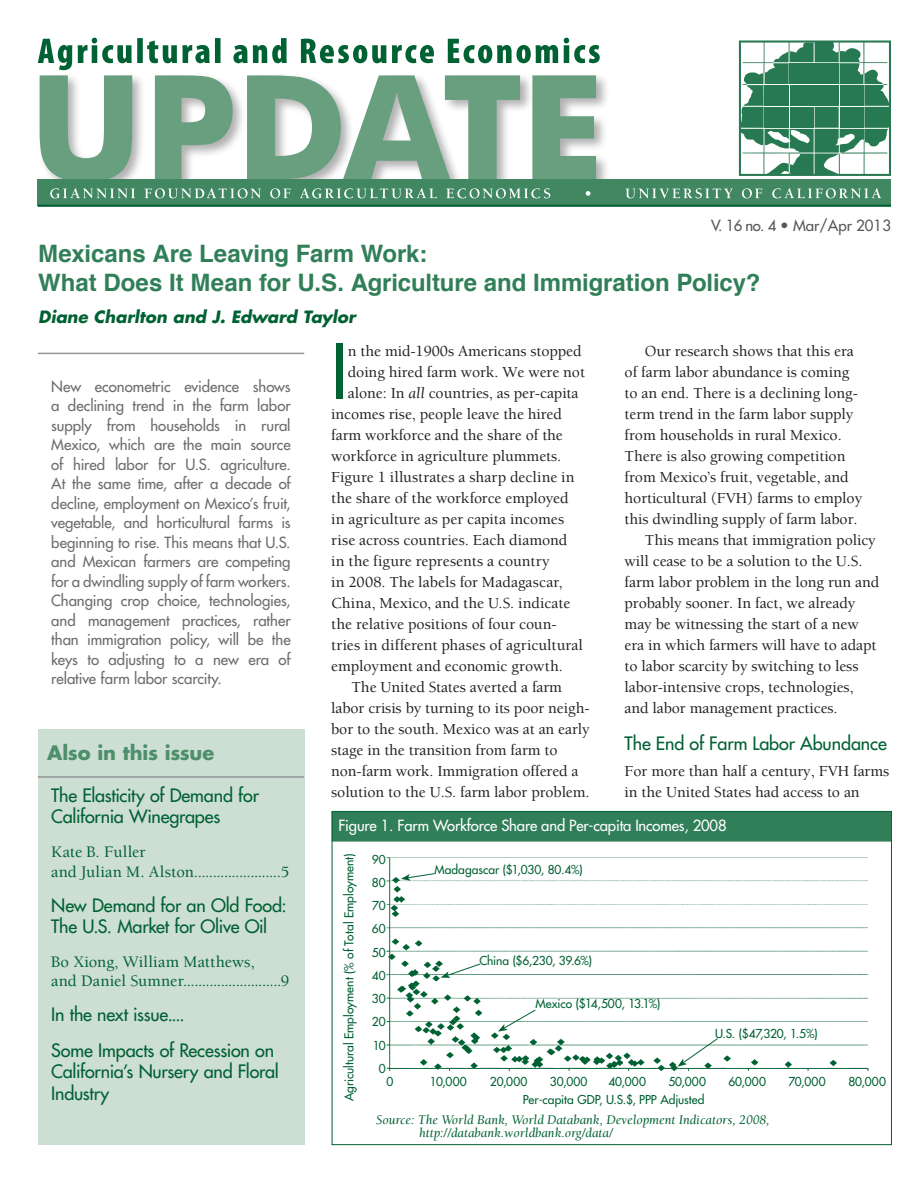
<style>
.page{position:relative;width:918px;height:1188px;background:#fff}
.page>*{position:absolute;margin:0;border:0;box-sizing:border-box;transform-origin:0 0}
.A-parag_text_no_inde{font:500 73.5px "Futura Std";color:#006133}
.A-Article_title{font:700 24px/28.8px "Helvetica";letter-spacing:-.005em;color:#317f58}
.A-Also_Issue{font:700 19.5px "Futura Std";letter-spacing:-.01em;color:#4e8f6b}
.A-toc_author{font:500 18px/21.6px "Futura Std";letter-spacing:-.01em;color:#006133}
.Heading{font:500 18px "Futura Std";letter-spacing:-.005em;color:#006133}
.A-toc_author-2{font:500 16.5px/19.8px "Berkeley Std";letter-spacing:.005em;color:#006133}
.A-Author{font:italic 700 16.5px "Futura Std";color:#006133}
.A-parag_text_indent{font:500 15.75px/21px "Berkeley Std";letter-spacing:-.005em;color:#231f20}
.A-parag_text_no_inde-2{font:500 15.75px/21px "Berkeley Std";letter-spacing:-.005em;color:#231f20}
.A-Article_summary{font:500 15px/19.5px "Futura Std";letter-spacing:-.005em;color:#6c6d70;text-align:justify}
.A-Table_Title_1_line{font:500 15px "Futura Std";letter-spacing:-.01em;color:#fff}
.t1{font:500 15px "Futura Std";color:#57585a}
.A-Table_note_first{font:italic 13.5px/13.5px "Berkeley Std";color:#006133}
.A-Figure_label_cente{font:500 12px "Futura Std";color:#006133}
.A-Figure_label_right{font:500 12px "Futura Std";color:#006133}
.s1{font-weight:400;font-style:italic}
</style>
<div class="page">
<div style="left:37px;top:72px;width:573px;height:124px;background:#231f20;opacity:.35"></div>
<svg style="left:40px;top:75px;width:556px;height:104px;fill:#689f7f"></svg>
<div style="left:38px;top:179px;width:853px;height:27px;background:#408762"></div>
<svg style="left:38px;top:38px;width:562px;height:32px"></svg>
<svg style="left:742px;top:44px;width:146px;height:129px"></svg>
<div style="left:739px;top:41px;width:152px;height:135px;border:2px solid #006133"></div>
<hr style="left:38px;top:205px;width:853px;height:2px;background:#006133">
<svg style="left:50px;top:188px;width:831px;height:10px"></svg>
<div style="left:38px;top:729px;width:266px;height:416px;background:#cdded3"></div>
<hr style="left:38px;top:776px;width:266px;height:2px;background:#939598">
<hr style="left:38px;top:353px;width:266px;height:1px;background:#939598">
<img style="left:386px;top:857px;width:483px;height:214px">
<div style="left:332px;top:812px;width:559px;height:30px;background:#317f58"></div>
<svg style="left:401px;top:873px;width:34px;height:8px"></svg>
<svg style="left:441px;top:963px;width:40px;height:15px"></svg>
<svg style="left:498px;top:1009px;width:38px;height:23px"></svg>
<svg style="left:678px;top:1038px;width:41px;height:29px"></svg>
<p class="t1" style="left:711px;top:216px;width:181px">V. 16 no. 4 • Mar/Apr 2013</p>
<p class="A-Article_title" style="left:38px;top:240px;width:724px">Mexicans Are Leaving Farm Work:<br>What Does It Mean for U.S. Agriculture and Immigration Policy?</p>
<p class="A-Author" style="left:38px;top:306px;width:319px">Diane Charlton and J. Edward Taylor</p>
<p class="A-parag_text_no_inde" style="left:331px;top:325px;width:19px">I</p>
<p class="A-parag_text_no_inde-2" style="left:348px;top:341px;width:235px">n the mid-1900s Americans stopped</p>
<p class="A-parag_text_indent" style="left:625px;top:341px;width:239px;text-indent:20px">Our research shows that this era of farm labor abundance is coming to an end. There is a declining long&shy;term trend in the farm labor supply from households in rural Mexico.<br>There is also growing competition from Mexico’s fruit, vegetable, and horticultural (FVH) farms to employ this dwindling supply of farm labor.</p>
<p class="A-parag_text_indent" style="left:625px;top:530px;width:256px;text-indent:20px">This means that immigration policy will cease to be a solution to the U.S. farm labor problem in the long run and probably sooner. In fact, we already may be witnessing the start of a new era in which farmers will have to adapt to labor scarcity by switching to less labor-intensive crops, technologies, and labor management practices.</p>
<p class="Heading" style="left:625px;top:732px;width:264px">The End of Farm Labor Abundance</p>
<p class="A-parag_text_no_inde-2" style="left:625px;top:761px;width:266px">For more than half a century, FVH farms in the United States had access to an</p>
<p class="A-parag_text_no_inde-2" style="left:348px;top:362px;width:239px">doing hired farm work. We were not</p>
<p class="A-parag_text_no_inde-2" style="left:348px;top:383px;width:232px">alone: In <span class="s1">all</span> countries, as per-capita</p>
<p class="A-parag_text_no_inde-2" style="left:331px;top:404px;width:232px">incomes rise, people leave the hired</p>
<p class="A-parag_text_no_inde-2" style="left:331px;top:425px;width:233px">farm workforce and the share of the</p>
<p class="A-parag_text_no_inde-2" style="left:331px;top:446px;width:232px">workforce in agriculture plummets.</p>
<p class="A-parag_text_no_inde-2" style="left:331px;top:467px;width:245px">Figure 1 illustrates a sharp decline in</p>
<p class="A-parag_text_no_inde-2" style="left:331px;top:488px;width:239px">the share of the workforce employed</p>
<p class="A-parag_text_no_inde-2" style="left:331px;top:509px;width:234px">in agriculture as per capita incomes</p>
<p class="A-parag_text_no_inde-2" style="left:331px;top:530px;width:238px">rise across countries. Each diamond</p>
<p class="A-parag_text_no_inde-2" style="left:331px;top:551px;width:220px">in the figure represents a country</p>
<p class="A-parag_text_no_inde-2" style="left:331px;top:572px;width:233px">in 2008. The labels for Madagascar,</p>
<p class="A-parag_text_no_inde-2" style="left:331px;top:593px;width:241px">China, Mexico, and the U.S. indicate</p>
<p class="A-parag_text_no_inde-2" style="left:331px;top:614px;width:227px">the relative positions of four coun-</p>
<p class="A-parag_text_no_inde-2" style="left:331px;top:635px;width:253px">tries in different phases of agricultural</p>
<p class="A-parag_text_no_inde-2" style="left:331px;top:656px;width:233px">employment and economic growth.</p>
<p class="A-parag_text_indent" style="left:331px;top:677px;width:260px;text-indent:20px">The United States averted a farm labor crisis by turning to its poor neigh&shy;bor to the south. Mexico was at an early stage in the transition from farm to non-farm work. Immigration offered a solution to the U.S. farm labor problem.</p>
<p class="A-Article_summary" style="left:51px;top:377px;width:241px">New econometric evidence shows a declining trend in the farm labor supply from households in rural Mexico, which are the main source of hired labor for U.S. agriculture.<br>At the same time, after a decade of decline, employment on Mexico’s fruit, vegetable, and horticultural farms is beginning to rise. This means that U.S. and Mexican farmers are competing for a dwindling supply of farm workers.<br>Changing crop choice, technologies, and management practices, rather than immigration policy, will be the keys to adjusting to a new era of relative farm labor scarcity.</p>
<p class="A-Also_Issue" style="left:47px;top:740px;width:169px">Also in this issue</p>
<p class="A-toc_author" style="left:51px;top:785px;width:209px">The Elasticity of Demand for<br>California Winegrapes</p>
<p class="A-toc_author-2" style="left:51px;top:842px;width:240px">Kate B. Fuller<br>and Julian M. Alston.......................5</p>
<p class="A-toc_author" style="left:51px;top:894px;width:237px">New Demand for an Old Food:<br>The U.S. Market for Olive Oil</p>
<p class="A-toc_author-2" style="left:51px;top:952px;width:240px">Bo Xiong, William Matthews,<br>and Daniel Sumner..........................9</p>
<p class="A-toc_author" style="left:51px;top:1004px;width:135px">In the next issue....</p>
<p class="A-toc_author" style="left:51px;top:1039px;width:229px">Some Impacts of Recession on<br>California’s Nursery and Floral<br>Industry</p>
<p class="A-Table_Title_1_line" style="left:338px;top:816px;width:390px">Figure 1. Farm Workforce Share and Per-capita Incomes, 2008</p>
<p class="A-Figure_label_right" style="left:372px;top:852px;width:15px">90</p>
<p class="A-Figure_label_right" style="left:372px;top:875px;width:15px">80</p>
<p class="A-Figure_label_right" style="left:372px;top:898px;width:15px">70</p>
<p class="A-Figure_label_right" style="left:372px;top:922px;width:15px">60</p>
<p class="A-Figure_label_right" style="left:372px;top:945px;width:15px">50</p>
<p class="A-Figure_label_right" style="left:372px;top:968px;width:15px">40</p>
<p class="A-Figure_label_right" style="left:372px;top:991px;width:15px">30</p>
<p class="A-Figure_label_right" style="left:372px;top:1015px;width:15px">20</p>
<p class="A-Figure_label_right" style="left:373px;top:1038px;width:15px">10</p>
<p class="A-Figure_label_right" style="left:379px;top:1061px;width:8px">0</p>
<p class="A-Figure_label_cente" style="left:386px;top:1074px;width:8px">0</p>
<p class="A-Figure_label_cente" style="left:430px;top:1074px;width:38px">10,000</p>
<p class="A-Figure_label_cente" style="left:490px;top:1074px;width:39px">20,000</p>
<p class="A-Figure_label_cente" style="left:550px;top:1074px;width:39px">30,000</p>
<p class="A-Figure_label_cente" style="left:608px;top:1074px;width:39px">40,000</p>
<p class="A-Figure_label_cente" style="left:668px;top:1074px;width:39px">50,000</p>
<p class="A-Figure_label_cente" style="left:728px;top:1074px;width:39px">60,000</p>
<p class="A-Figure_label_cente" style="left:788px;top:1074px;width:39px">70,000</p>
<p class="A-Figure_label_cente" style="left:848px;top:1074px;width:39px">80,000</p>
<p class="A-Figure_label_cente" style="left:342px;top:1101px;width:249px;rotate:-90deg">Agricultural Employment (% of Total Employment)</p>
<p class="A-Figure_label_cente" style="left:434px;top:862px;width:150px">Madagascar ($1,030, 80.4%)</p>
<p class="A-Figure_label_cente" style="left:479px;top:953px;width:114px">China ($6,230, 39.6%)</p>
<p class="A-Figure_label_cente" style="left:536px;top:996px;width:126px">Mexico ($14,500, 13.1%)</p>
<p class="A-Figure_label_cente" style="left:715px;top:1026px;width:104px">U.S. ($47,320, 1.5%)</p>
<p class="A-Figure_label_cente" style="left:523px;top:1092px;width:183px">Per-capita GDP, U.S.$, PPP Adjusted</p>
<p class="A-Table_note_first" style="left:419px;top:1113px;width:352px;text-indent:-43px">Source: The World Bank, World Databank, Development Indicators, 2008, http://databank.worldbank.org/data/</p>
</div>
